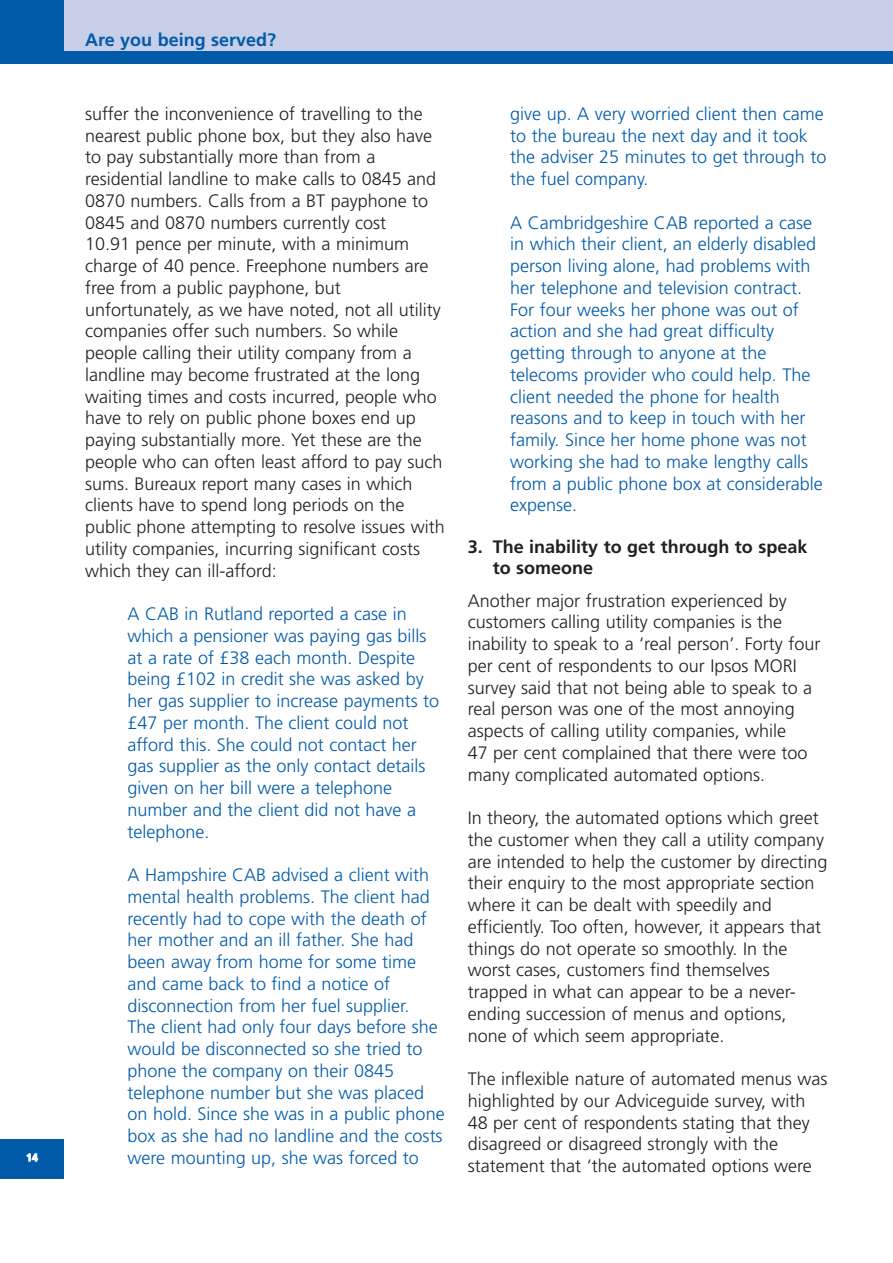
<style>
.page{position:relative;width:893px;height:1263px;background:#fff}
.page>*{position:absolute;margin:0;border:0;box-sizing:border-box;transform-origin:0 0}
.t1{font:300 18px/21.8px "Frutiger";color:#231f20}
.t2{font:300 18px/21.8px "Frutiger";color:#015ba9}
.t3{font:700 18px/21px "Frutiger";color:#231f20}
.t4{font:700 18px "Frutiger";color:#015ba9}
.t5{font:700 10.5px "Frutiger";color:#fff}
</style>
<div class="page">
<div style="left:0;top:0;width:893px;height:64px;background:#015ba9"></div>
<div style="left:0;top:1139px;width:64px;height:39px;background:#015ba9"></div>
<div style="left:64px;top:0;width:829px;height:51px;background:#c6cee8"></div>
<p class="t5" style="left:26px;top:1153px;width:13px">14</p>
<p class="t4" style="left:85px;top:32px;width:193px">Are you being served?</p>
<p class="t1" style="left:85px;top:104px;width:361px">suffer the inconvenience of travelling to the nearest public phone box, but they also have to pay substantially more than from a residential landline to make calls to 0845 and 0870 numbers. Calls from a BT payphone to 0845 and 0870 numbers currently cost<br>10.91 pence per minute, with a minimum charge of 40 pence. Freephone numbers are free from a public payphone, but unfortunately, as we have noted, not all utility companies offer such numbers. So while people calling their utility company from a landline may become frustrated at the long waiting times and costs incurred, people who have to rely on public phone boxes end up paying substantially more. Yet these are the people who can often least afford to pay such sums. Bureaux report many cases in which clients have to spend long periods on the public phone attempting to resolve issues with utility companies, incurring significant costs which they can ill-afford:</p>
<p class="t2" style="left:128px;top:604px;width:313px">A CAB in Rutland reported a case in which a pensioner was paying gas bills at a rate of £38 each month. Despite being £102 in credit she was asked by her gas supplier to increase payments to £47 per month. The client could not afford this. She could not contact her gas supplier as the only contact details given on her bill were a telephone number and the client did not have a telephone.</p>
<p class="t2" style="left:128px;top:865px;width:319px">A Hampshire CAB advised a client with mental health problems. The client had recently had to cope with the death of her mother and an ill father. She had been away from home for some time and came back to find a notice of disconnection from her fuel supplier.<br>The client had only four days before she would be disconnected so she tried to phone the company on their 0845 telephone number but she was placed on hold. Since she was in a public phone box as she had no landline and the costs were mounting up, she was forced to</p>
<p class="t2" style="left:510px;top:104px;width:318px">give up. A very worried client then came to the bureau the next day and it took the adviser 25 minutes to get through to the fuel company.</p>
<p class="t2" style="left:510px;top:213px;width:314px">A Cambridgeshire CAB reported a case in which their client, an elderly disabled person living alone, had problems with her telephone and television contract.<br>For four weeks her phone was out of action and she had great difficulty getting through to anyone at the telecoms provider who could help. The client needed the phone for health reasons and to keep in touch with her family. Since her home phone was not working she had to make lengthy calls from a public phone box at considerable expense.</p>
<p class="t3" style="left:493px;top:538px;width:316px;text-indent:-25px">3. The inability to get through to speak to someone</p>
<p class="t1" style="left:468px;top:591px;width:354px">Another major frustration experienced by customers calling utility companies is the inability to speak to a ‘real person’. Forty four per cent of respondents to our Ipsos MORI survey said that not being able to speak to a real person was one of the most annoying aspects of calling utility companies, while<br>47 per cent complained that there were too many complicated automated options.</p>
<p class="t1" style="left:468px;top:808px;width:361px">In theory, the automated options which greet the customer when they call a utility company are intended to help the customer by directing their enquiry to the most appropriate section where it can be dealt with speedily and efficiently. Too often, however, it appears that things do not operate so smoothly. In the worst cases, customers find themselves trapped in what can appear to be a never&shy;ending succession of menus and options, none of which seem appropriate.</p>
<p class="t1" style="left:468px;top:1069px;width:361px">The inflexible nature of automated menus was highlighted by our Adviceguide survey, with 48 per cent of respondents stating that they disagreed or disagreed strongly with the statement that ‘the automated options were</p>
</div>
